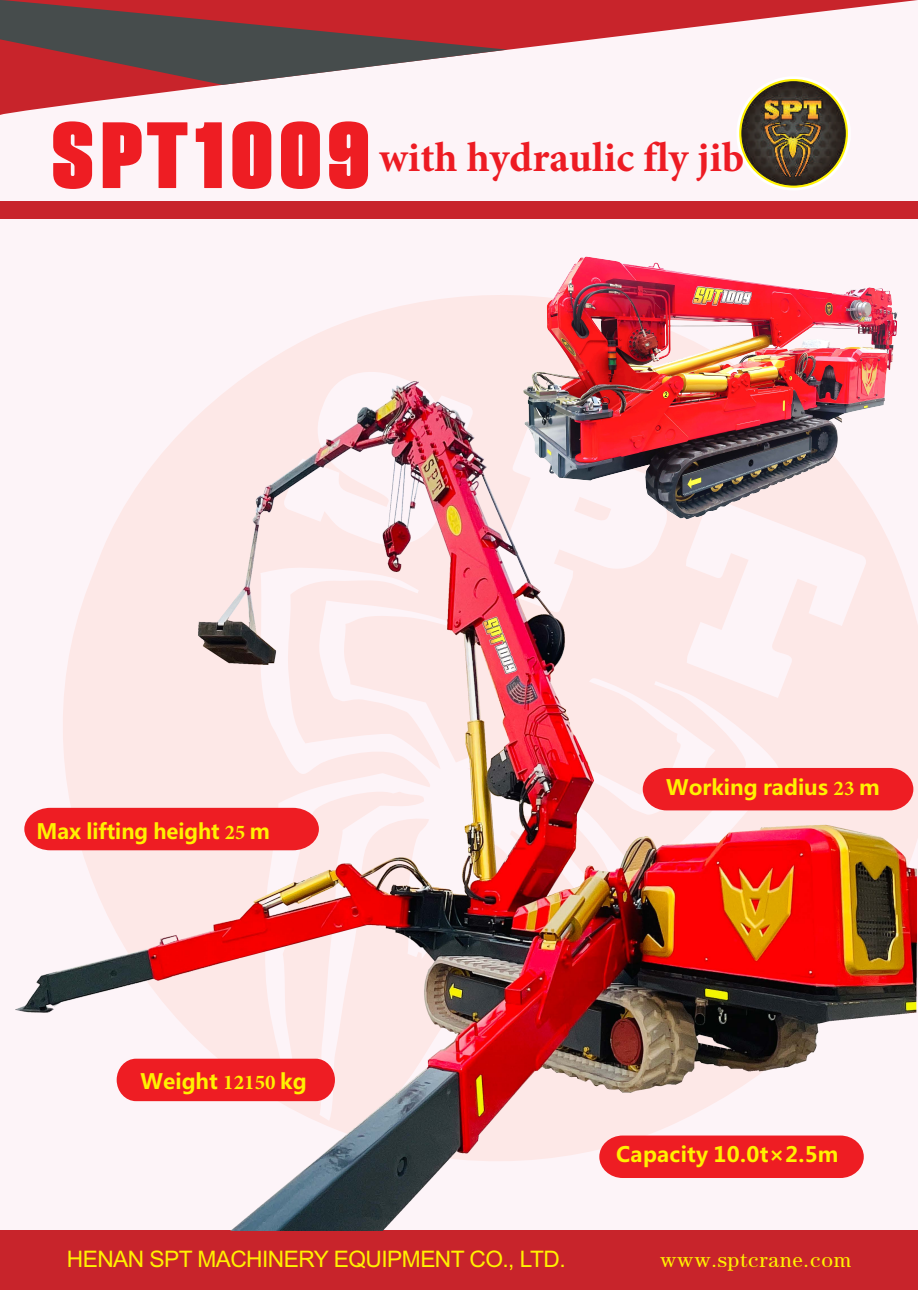
<style>
.page{position:relative;width:918px;height:1290px;background:#fff}
.page>*{position:absolute;margin:0;border:0;box-sizing:border-box;transform-origin:0 0}
.t1{font:700 42px "Minion Pro";color:#ed1b23}
.t2{font:22.75px "Arial";letter-spacing:-.025em;color:#fff101}
.t3{font:700 21px "Microsoft Ya Hei";color:#fff101}
.t4{font:21px "FZSHK GBK1 0";letter-spacing:.04em;color:#fff101}
.s1{font-family:"Fixture";font-size:92.58px;color:#ee1d23}
.s2{font-family:"Minion Pro"}
</style>
<div class="page">
<svg style="left:0;top:0;width:918px;height:115px;fill:#fdf4f8"></svg>
<svg style="left:0;top:0;width:507px;height:85px"></svg>
<div style="left:0;top:1230px;width:918px;height:60px;background:#c8242b"></div>
<svg style="left:736px;top:76px;width:114px;height:15px"></svg>
<img style="left:742px;top:82px;width:103px;height:103px;border-radius:50%">
<img style="left:0;top:91px;width:916px;height:1139px">
<h1 class="t1" style="left:50px;top:128px;width:696px"><span class="s1">SPT1009</span> with hydraulic fly jib</h1>
<p class="t3" style="left:36px;top:822px;width:235px">Max lifting height <span class="s2">25</span> m</p>
<p class="t3" style="left:141px;top:1072px;width:168px">Weight <span class="s2">12150</span> kg</p>
<p class="t3" style="left:666px;top:777px;width:215px">Working radius <span class="s2">23</span> m</p>
<p class="t3" style="left:616px;top:1145px;width:224px">Capacity 10.0t×2.5m</p>
<p class="t2" style="left:67px;top:1250px;width:500px">HENAN SPT MACHINERY EQUIPMENT CO., LTD.</p>
<p class="t4" style="left:660px;top:1248px;width:193px">www.sptcrane.com</p>
</div>
